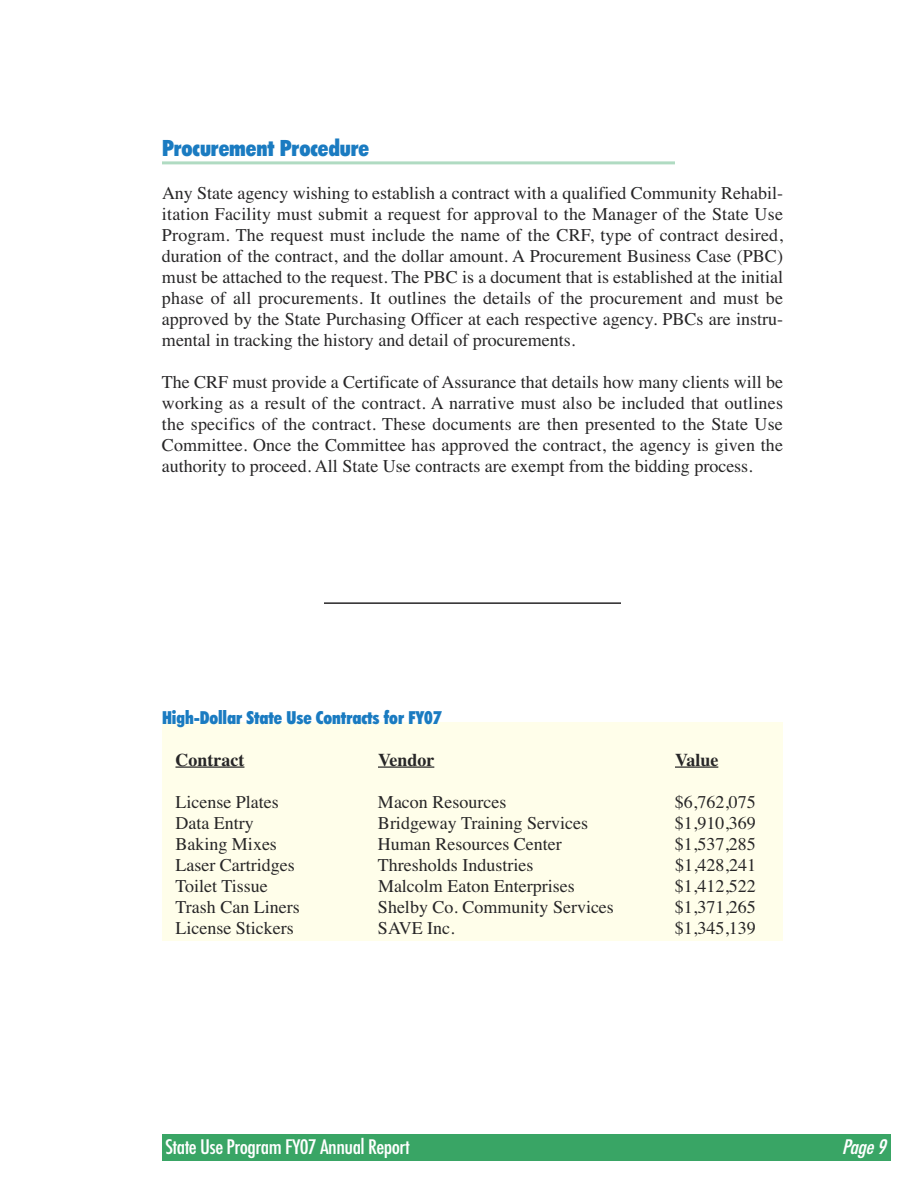
<style>
.page{position:relative;width:918px;height:1188px;background:#fff}
.page>*{position:absolute;margin:0;border:0;box-sizing:border-box;transform-origin:0 0}
.t1{font:900 condensed 22.5px "Futura BT";letter-spacing:-.005em;color:#1a7bc1}
.t2{font:500 condensed 19.5px "Futura";letter-spacing:-.025em;color:#fff;scale:1.1 1}
.t3{font:italic 500 condensed 19.5px "Futura";color:#fff;scale:1.1 1}
.t4{font:18px/21px "Times";color:#272627;text-align:justify}
.t5{font:900 condensed 18px "Futura BT";letter-spacing:-.005em;color:#1a7bc1}
.t6{font:700 18px "Times";color:#272627}
</style>
<div class="page">
<div style="left:162px;top:722px;width:621px;height:218px;background:#fffeea"></div>
<hr style="left:162px;top:161px;width:513px;height:3px;background:#b0dbc2">
<hr style="left:324px;top:602px;width:297px;height:2px;background:#272627">
<hr style="left:176px;top:766px;width:68px;height:2px;background:#272627">
<hr style="left:378px;top:766px;width:56px;height:2px;background:#272627">
<hr style="left:675px;top:766px;width:43px;height:2px;background:#272627">
<div style="left:162px;top:1134px;width:729px;height:27px;background:#39a565"></div>
<p class="t1" style="left:162px;top:135px;width:209px">Procurement Procedure</p>
<p class="t4" style="left:162px;top:182px;width:623px">Any State agency wishing to establish a contract with a qualified Community Rehabil&shy;itation Facility must submit a request for approval to the Manager of the State Use Program. The request must include the name of the CRF, type of contract desired, duration of the contract, and the dollar amount. A Procurement Business Case (PBC) must be attached to the request. The PBC is a document that is established at the initial phase of all procurements. It outlines the details of the procurement and must be approved by the State Purchasing Officer at each respective agency. PBCs are instru&shy;mental in tracking the history and detail of procurements.</p>
<p class="t4" style="left:162px;top:371px;width:623px">The CRF must provide a Certificate of Assurance that details how many clients will be working as a result of the contract. A narrative must also be included that outlines the specifics of the contract. These documents are then presented to the State Use Committee. Once the Committee has approved the contract, the agency is given the authority to proceed. All State Use contracts are exempt from the bidding process.</p>
<p class="t5" style="left:162px;top:707px;width:281px">High-Dollar State Use Contracts for FY07</p>
<p class="t6" style="left:176px;top:749px;width:70px">Contract</p>
<p class="t6" style="left:378px;top:749px;width:58px">Vendor</p>
<p class="t6" style="left:675px;top:749px;width:45px">Value</p>
<p class="t4" style="left:176px;top:791px;width:105px">License Plates</p>
<p class="t4" style="left:378px;top:791px;width:130px">Macon Resources</p>
<p class="t4" style="left:675px;top:791px;width:82px">$6,762,075</p>
<p class="t4" style="left:175px;top:812px;width:80px">Data Entry</p>
<p class="t4" style="left:378px;top:812px;width:212px">Bridgeway Training Services</p>
<p class="t4" style="left:675px;top:812px;width:82px">$1,910,369</p>
<p class="t4" style="left:175px;top:833px;width:103px">Baking Mixes</p>
<p class="t4" style="left:378px;top:833px;width:185px">Human Resources Center</p>
<p class="t4" style="left:675px;top:833px;width:82px">$1,537,285</p>
<p class="t4" style="left:175px;top:854px;width:121px">Laser Cartridges</p>
<p class="t4" style="left:378px;top:854px;width:157px">Thresholds Industries</p>
<p class="t4" style="left:675px;top:854px;width:82px">$1,428,241</p>
<p class="t4" style="left:176px;top:875px;width:94px">Toilet Tissue</p>
<p class="t4" style="left:378px;top:875px;width:198px">Malcolm Eaton Enterprises</p>
<p class="t4" style="left:675px;top:875px;width:82px">$1,412,522</p>
<p class="t4" style="left:175px;top:896px;width:126px">Trash Can Liners</p>
<p class="t4" style="left:378px;top:896px;width:237px">Shelby Co. Community Services</p>
<p class="t4" style="left:675px;top:896px;width:82px">$1,371,265</p>
<p class="t4" style="left:175px;top:917px;width:120px">License Stickers</p>
<p class="t4" style="left:378px;top:917px;width:78px">SAVE Inc.</p>
<p class="t4" style="left:675px;top:917px;width:82px">$1,345,139</p>
<p class="t2" style="left:165px;top:1135px;width:224px">State Use Program FY07 Annual Report</p>
<p class="t3" style="left:842px;top:1135px;width:47px">Page 9</p>
</div>
